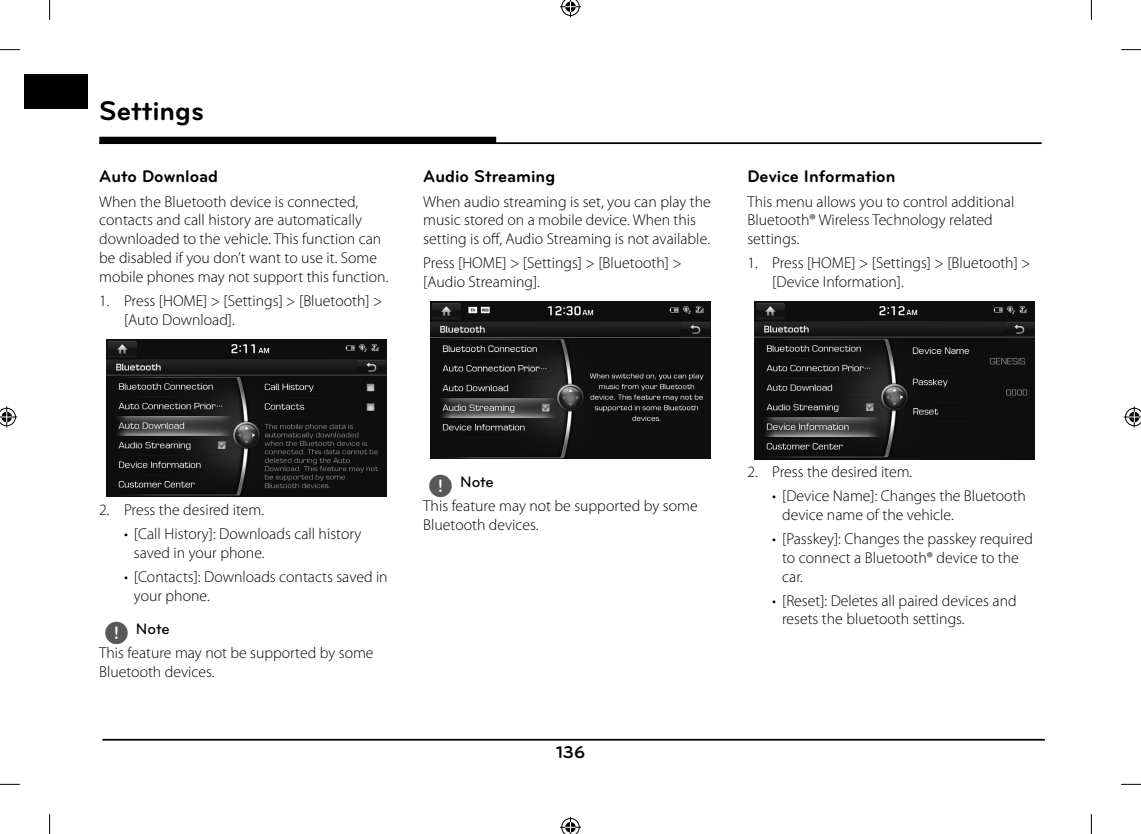
<style>
.page{position:relative;width:1141px;height:834px;background:#fff}
.page>*{position:absolute;margin:0;border:0;box-sizing:border-box;transform-origin:0 0}
.t1{font:700 28px "Bryant LG";color:#000}
.t2{font:700 17.5px "Bryant LG";color:#000}
.t3{font:300 15.75px/18.9px "Myriad Pro";color:#000}
.t4{font:500 15.75px "Bryant LG";letter-spacing:-.01em;color:#000}
.s1{font-family:"UPSYS Common";font-weight:400;font-size:26.25px;color:#585858}
</style>
<div class="page">
<hr style="left:99px;top:142px;width:943px;height:2px;background:#000">
<div style="left:99px;top:137px;width:397px;height:7px;background:#000"></div>
<hr style="left:102px;top:738px;width:943px;height:2px;background:#000">
<div style="left:25px;top:74px;width:63px;height:35px;background:#000"></div>
<img style="left:106px;top:339px;width:280px;height:157px">
<img style="left:430px;top:301px;width:280px;height:158px">
<img style="left:755px;top:301px;width:280px;height:158px">
<svg style="left:0;top:49px;width:20px;height:1px"></svg>
<svg style="left:1121px;top:49px;width:20px;height:1px"></svg>
<svg style="left:0;top:783px;width:20px;height:1px"></svg>
<svg style="left:1121px;top:783px;width:20px;height:1px"></svg>
<svg style="left:49px;top:0;width:1px;height:20px"></svg>
<svg style="left:49px;top:814px;width:2px;height:19px"></svg>
<svg style="left:1091px;top:0;width:1px;height:20px"></svg>
<svg style="left:1090px;top:814px;width:2px;height:19px"></svg>
<svg style="left:560px;top:0;width:21px;height:17px"></svg>
<svg style="left:560px;top:816px;width:21px;height:17px"></svg>
<svg style="left:0;top:406px;width:17px;height:21px"></svg>
<svg style="left:1124px;top:406px;width:17px;height:21px"></svg>
<h1 class="t1" style="left:99px;top:101px;width:106px">Settings</h1>
<p class="t2" style="left:99px;top:170px;width:120px">Auto Download</p>
<p class="t3" style="left:99px;top:193px;width:291px">When the Bluetooth device is connected, contacts and call history are automatically downloaded to the vehicle. This function can be disabled if you don’t want to use it. Some mobile phones may not support this function.</p>
<p class="t3" style="left:124px;top:292px;width:260px;text-indent:-25px">1. Press [HOME] &gt; [Settings] &gt; [Bluetooth] &gt; [Auto Download].</p>
<p class="t2" style="left:423px;top:170px;width:133px">Audio Streaming</p>
<p class="t3" style="left:423px;top:193px;width:289px">When audio streaming is set, you can play the music stored on a mobile device. When this setting is off, Audio Streaming is not available.</p>
<p class="t3" style="left:423px;top:255px;width:260px">Press [HOME] &gt; [Settings] &gt; [Bluetooth] &gt; [Audio Streaming].</p>
<p class="t2" style="left:747px;top:170px;width:150px">Device Information</p>
<p class="t3" style="left:747px;top:193px;width:268px">This menu allows you to control additional<br>Bluetooth® Wireless Technology related settings.</p>
<p class="t3" style="left:772px;top:255px;width:260px;text-indent:-25px">1. Press [HOME] &gt; [Settings] &gt; [Bluetooth] &gt; [Device Information].</p>
<p class="t3" style="left:99px;top:501px;width:166px">2. Press the desired item.</p>
<p class="t3" style="left:134px;top:525px;width:229px;text-indent:-10px">• [Call History]: Downloads call history saved in your phone.</p>
<p class="t3" style="left:134px;top:568px;width:255px;text-indent:-10px">• [Contacts]: Downloads contacts saved in your phone.</p>
<p class="t4" style="left:104px;top:623px;width:67px"><span class="s1">,</span> Note</p>
<p class="t3" style="left:99px;top:644px;width:276px">This feature may not be supported by some<br>Bluetooth devices.</p>
<p class="t4" style="left:428px;top:476px;width:67px"><span class="s1">,</span> Note</p>
<p class="t3" style="left:423px;top:497px;width:276px">This feature may not be supported by some<br>Bluetooth devices.</p>
<p class="t2" style="left:556px;top:745px;width:30px">136</p>
<p class="t3" style="left:747px;top:463px;width:166px">2. Press the desired item.</p>
<p class="t3" style="left:782px;top:487px;width:245px;text-indent:-10px">• [Device Name]: Changes the Bluetooth device name of the vehicle.</p>
<p class="t3" style="left:782px;top:530px;width:252px;text-indent:-10px">• [Passkey]: Changes the passkey required to connect a Bluetooth® device to the car.</p>
<p class="t3" style="left:782px;top:592px;width:236px;text-indent:-10px">• [Reset]: Deletes all paired devices and resets the bluetooth settings.</p>
</div>
